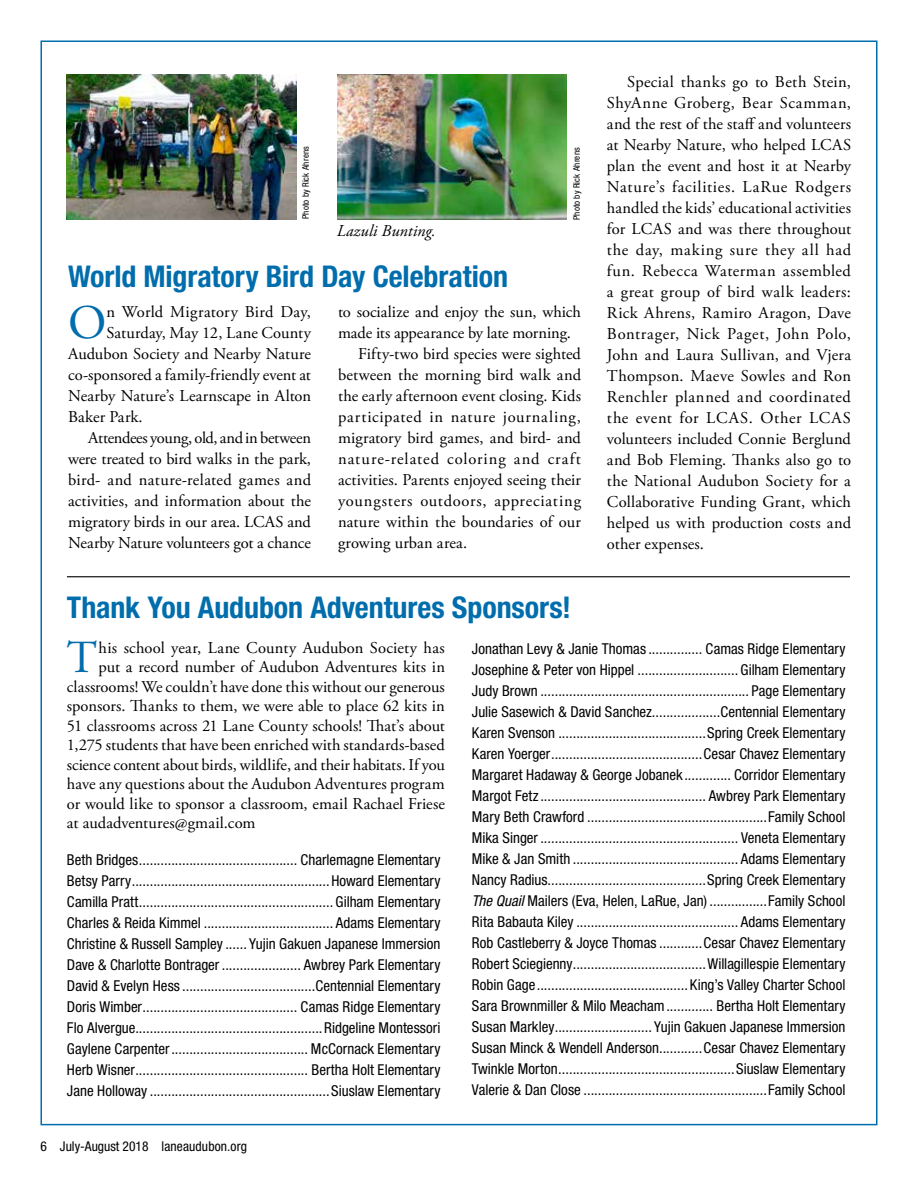
<style>
.page{position:relative;width:918px;height:1188px;background:#fff}
.page>*{position:absolute;margin:0;border:0;box-sizing:border-box;transform-origin:0 0}
.t1{font:48.15px "Adobe Garamond Pro";color:#006dad}
.t2{font:45.9px "Adobe Garamond Pro";color:#006dad}
.t3{font:700 condensed 30px "Helvetica Neue LT Std";letter-spacing:-.005em;color:#006dad}
.t4{font:16.5px/21px "Adobe Garamond Pro";letter-spacing:.005em;color:#000;text-align:justify}
.t5{font:16.5px "Adobe Garamond Pro";letter-spacing:.045em;color:#000}
.t6{font:16.5px "Adobe Garamond Pro";letter-spacing:-.02em;color:#000}
.t7{font:16.5px "Adobe Garamond Pro";letter-spacing:.025em;color:#000}
.t8{font:16.5px "Adobe Garamond Pro";letter-spacing:.06em;color:#000}
.t9{font:italic 16.5px "Adobe Garamond Pro";letter-spacing:.005em;color:#000}
.t10{font:condensed 15px/21px "Helvetica Neue LT Std";color:#000;text-align:justify}
.t11{font:condensed 13.5px "Helvetica Neue LT Std";letter-spacing:.01em;color:#000}
.t12{font:condensed 9px "Helvetica Neue LT Std";letter-spacing:.015em;color:#000}
.s1{font-style:italic}
</style>
<div class="page">
<img style="left:67px;top:75px;width:229px;height:144px">
<img style="left:337px;top:75px;width:230px;height:144px">
<hr style="left:67px;top:576px;width:783px;height:1px;background:#000">
<p class="t12" style="left:300px;top:219px;width:74px;rotate:-90deg">Photo by Rick Ahrens</p>
<p class="t12" style="left:572px;top:220px;width:74px;rotate:-90deg">Photo by Rick Ahrens</p>
<p class="t9" style="left:337px;top:221px;width:100px">Lazuli Bunting.</p>
<h3 class="t3" style="left:68px;top:258px;width:441px">World Migratory Bird Day Celebration</h3>
<h1 class="t1" style="left:68px;top:294px;width:40px">O</h1>
<p class="t4" style="left:106px;top:302px;width:206px">n World Migratory Bird Day,</p>
<p class="t4" style="left:106px;top:323px;width:206px">Saturday, May 12, Lane County</p>
<p class="t4" style="left:68px;top:344px;width:244px">Audubon Society and Nearby Nature</p>
<p class="t4" style="left:68px;top:365px;width:245px">co-sponsored a family-friendly event at</p>
<p class="t4" style="left:68px;top:386px;width:245px">Nearby Nature’s Learnscape in Alton</p>
<p class="t4" style="left:68px;top:407px;width:76px">Baker Park.</p>
<p class="t6" style="left:88px;top:428px;width:224px">Attendees young, old, and in between</p>
<p class="t4" style="left:68px;top:449px;width:244px">were treated to bird walks in the park,</p>
<p class="t7" style="left:68px;top:470px;width:245px">bird- and nature-related games and</p>
<p class="t4" style="left:68px;top:491px;width:244px">activities, and information about the</p>
<p class="t4" style="left:68px;top:512px;width:244px">migratory birds in our area. LCAS and</p>
<p class="t4" style="left:68px;top:533px;width:245px">Nearby Nature volunteers got a chance</p>
<p class="t4" style="left:338px;top:302px;width:245px">to socialize and enjoy the sun, which</p>
<p class="t4" style="left:338px;top:323px;width:235px">made its appearance by late morning.</p>
<p class="t4" style="left:358px;top:344px;width:224px">Fifty-two bird species were sighted</p>
<p class="t4" style="left:338px;top:365px;width:245px">between the morning bird walk and</p>
<p class="t4" style="left:338px;top:386px;width:245px">the early afternoon event closing. Kids</p>
<p class="t5" style="left:338px;top:407px;width:244px">participated in nature journaling,</p>
<p class="t4" style="left:338px;top:428px;width:245px">migratory bird games, and bird- and</p>
<p class="t8" style="left:338px;top:449px;width:244px">nature-related coloring and craft</p>
<p class="t4" style="left:338px;top:470px;width:245px">activities. Parents enjoyed seeing their</p>
<p class="t5" style="left:338px;top:491px;width:245px">youngsters outdoors, appreciating</p>
<p class="t4" style="left:338px;top:512px;width:245px">nature within the boundaries of our</p>
<p class="t4" style="left:338px;top:533px;width:131px">growing urban area.</p>
<h3 class="t3" style="left:67px;top:589px;width:506px">Thank You Audubon Adventures Sponsors!</h3>
<p class="t4" style="left:607px;top:71px;width:246px;text-indent:20px">Special thanks go to Beth Stein, ShyAnne Groberg, Bear Scamman, and the rest of the staff and volunteers at Nearby Nature, who helped LCAS plan the event and host it at Nearby Nature’s facilities. LaRue Rodgers handled the kids’ educational activities for LCAS and was there throughout the day, making sure they all had fun. Rebecca Waterman assembled a great group of bird walk leaders:<br>Rick Ahrens, Ramiro Aragon, Dave Bontrager, Nick Paget, John Polo, John and Laura Sullivan, and Vjera Thompson. Maeve Sowles and Ron Renchler planned and coordinated the event for LCAS. Other LCAS volunteers included Connie Berglund and Bob Fleming. Thanks also go to the National Audubon Society for a Collaborative Funding Grant, which helped us with production costs and other expenses.</p>
<h2 class="t2" style="left:67px;top:630px;width:32px">T</h2>
<p class="t4" style="left:99px;top:637px;width:348px">his school year, Lane County Audubon Society has</p>
<p class="t4" style="left:99px;top:657px;width:348px">put a record number of Audubon Adventures kits in</p>
<p class="t4" style="left:67px;top:677px;width:380px">classrooms! We couldn’t have done this without our generous</p>
<p class="t4" style="left:67px;top:696px;width:379px">sponsors. Thanks to them, we were able to place 62 kits in</p>
<p class="t4" style="left:67px;top:716px;width:380px">51 classrooms across 21 Lane County schools! That’s about</p>
<p class="t4" style="left:67px;top:735px;width:379px">1,275 students that have been enriched with standards-based</p>
<p class="t4" style="left:67px;top:755px;width:380px">science content about birds, wildlife, and their habitats. If you</p>
<p class="t4" style="left:67px;top:774px;width:380px">have any questions about the Audubon Adventures program</p>
<p class="t4" style="left:67px;top:794px;width:380px">or would like to sponsor a classroom, email Rachael Friese</p>
<p class="t4" style="left:67px;top:813px;width:190px">at audadventures@gmail.com</p>
<p class="t10" style="left:67px;top:849px;width:375px">Beth Bridges............................................ Charlemagne Elementary Betsy Parry.......................................................Howard Elementary Camilla Pratt...................................................... Gilham Elementary Charles &amp; Reida Kimmel .................................... Adams Elementary Christine &amp; Russell Sampley ...... Yujin Gakuen Japanese Immersion Dave &amp; Charlotte Bontrager ...................... Awbrey Park Elementary David &amp; Evelyn Hess .....................................Centennial Elementary Doris Wimber........................................... Camas Ridge Elementary Flo Alvergue....................................................Ridgeline Montessori Gaylene Carpenter...................................... McCornack Elementary Herb Wisner................................................ Bertha Holt Elementary Jane Holloway ..................................................Siuslaw Elementary</p>
<p class="t11" style="left:40px;top:1138px;width:208px">6 July-August 2018 laneaudubon.org</p>
<p class="t10" style="left:472px;top:638px;width:375px">Jonathan Levy &amp; Janie Thomas ............... Camas Ridge Elementary Josephine &amp; Peter von Hippel ............................ Gilham Elementary Judy Brown .......................................................... Page Elementary Julie Sasewich &amp; David Sanchez...................Centennial Elementary Karen Svenson .........................................Spring Creek Elementary Karen Yoerger..........................................Cesar Chavez Elementary Margaret Hadaway &amp; George Jobanek............. Corridor Elementary Margot Fetz.............................................. Awbrey Park Elementary Mary Beth Crawford ..................................................Family School Mika Singer ....................................................... Veneta Elementary Mike &amp; Jan Smith .............................................. Adams Elementary Nancy Radius............................................Spring Creek Elementary <span class="s1">The Quail</span> Mailers (Eva, Helen, LaRue, Jan) ................Family School Rita Babauta Kiley ............................................. Adams Elementary Rob Castleberry &amp; Joyce Thomas ............Cesar Chavez Elementary Robert Sciegienny.....................................Willagillespie Elementary Robin Gage.......................................... King’s Valley Charter School Sara Brownmiller &amp; Milo Meacham............. Bertha Holt Elementary Susan Markley........................... Yujin Gakuen Japanese Immersion Susan Minck &amp; Wendell Anderson............Cesar Chavez Elementary Twinkle Morton.................................................Siuslaw Elementary Valerie &amp; Dan Close ...................................................Family School</p>
</div>
